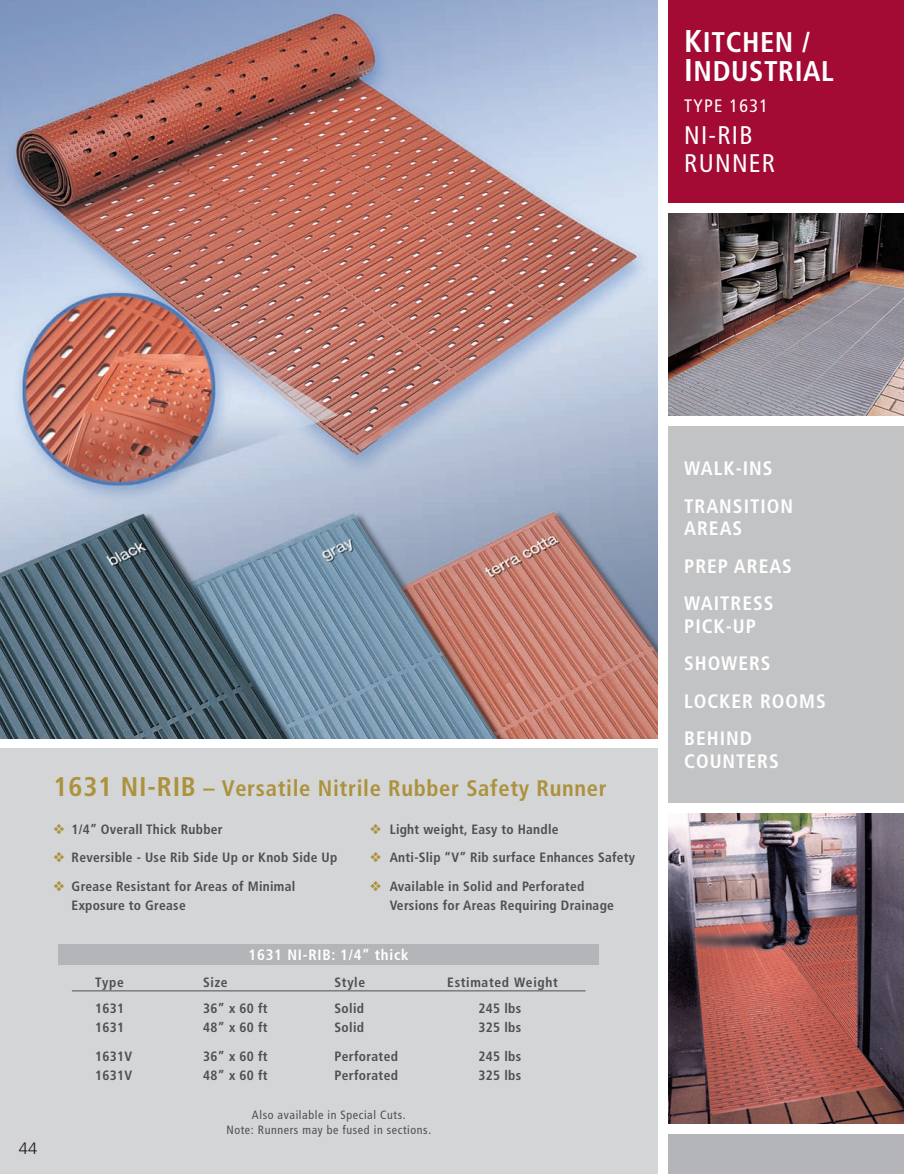
<style>
.page{position:relative;width:904px;height:1174px;background:#fff}
.page>*{position:absolute;margin:0;border:0;box-sizing:border-box;transform-origin:0 0}
.t1{font:700 condensed 28.5px/28.5px "Frutiger LT Std";letter-spacing:.02em;color:#fff}
.t2{font:condensed 25.5px/28.5px "Frutiger LT Std";letter-spacing:.05em;color:#fff}
.t3{font:700 condensed 22.5px "Frutiger LT Std";letter-spacing:.03em;color:#ac923c}
.t4{font:700 condensed 19.5px/37.5px "Frutiger LT Std";letter-spacing:.05em;color:#fff}
.t5{font:condensed 18px "Frutiger LT Std";letter-spacing:.075em;color:#fff}
.t6{font:300 16.5px "Frutiger LT Std";color:#231f20}
.t7{font:700 condensed 15px "Frutiger LT Std";letter-spacing:.05em;color:#fff}
.t8{font:700 condensed 13.5px "Frutiger LT Std";letter-spacing:.02em;color:#4e4f50}
.t9{font:700 condensed 13.5px "Frutiger LT Std";letter-spacing:.05em;color:#4e4f50}
.t10{font:condensed 12px/14.4px "Frutiger LT Std";letter-spacing:.05em;color:#4e4f50;text-align:center}
.s1{font-size:31.5px}
.s2{font-size:27px}
</style>
<div class="page">
<div style="left:668px;top:0;width:236px;height:203px;background:#a30a34"></div>
<img style="left:0;top:0;width:658px;height:738px">
<div style="left:0;top:748px;width:658px;height:426px;background:#d4d5d7"></div>
<div style="left:668px;top:426px;width:236px;height:376px;background:#c2c3c5"></div>
<div style="left:668px;top:1134px;width:236px;height:40px;background:#b4b5b8"></div>
<img style="left:668px;top:213px;width:236px;height:203px">
<img style="left:668px;top:813px;width:236px;height:311px">
<div style="left:59px;top:944px;width:540px;height:20px;background:#b4b5b8"></div>
<hr style="left:72px;top:990px;width:513px;height:1px;background:#4e4f50">
<h1 class="t1" style="left:684px;top:28px;width:151px"><span class="s1">K</span>ITCHEN /<br><span class="s1">I</span>NDUSTRIAL</h1>
<h3 class="t5" style="left:684px;top:95px;width:85px">TYPE 1631</h3>
<h2 class="t2" style="left:684px;top:121px;width:92px">NI-RIB<br>RUNNER</h2>
<p class="t6" style="left:19px;top:1139px;width:20px">44</p>
<h3 class="t3" style="left:54px;top:775px;width:554px"><span class="s2">1631 NI-RIB</span> – Versatile Nitrile Rubber Safety Runner</h3>
<p class="t8" style="left:72px;top:821px;width:152px">1/4” Overall Thick Rubber</p>
<p class="t8" style="left:390px;top:821px;width:170px">Light weight, Easy to Handle</p>
<p class="t8" style="left:72px;top:849px;width:267px">Reversible - Use Rib Side Up or Knob Side Up</p>
<p class="t8" style="left:390px;top:849px;width:247px">Anti-Slip “V” Rib surface Enhances Safety</p>
<p class="t8" style="left:72px;top:878px;width:225px">Grease Resistant for Areas of Minimal</p>
<p class="t8" style="left:390px;top:878px;width:196px">Available in Solid and Perforated</p>
<p class="t8" style="left:72px;top:897px;width:116px">Exposure to Grease</p>
<p class="t8" style="left:390px;top:897px;width:226px">Versions for Areas Requiring Drainage</p>
<p class="t7" style="left:249px;top:946px;width:162px">1631 NI-RIB: 1/4” thick</p>
<p class="t8" style="left:95px;top:974px;width:30px">Type</p>
<p class="t8" style="left:203px;top:974px;width:26px">Size</p>
<p class="t8" style="left:334px;top:974px;width:32px">Style</p>
<p class="t9" style="left:447px;top:974px;width:112px">Estimated Weight</p>
<p class="t8" style="left:95px;top:1000px;width:31px">1631</p>
<p class="t8" style="left:203px;top:1000px;width:66px">36” x 60 ft</p>
<p class="t8" style="left:334px;top:1000px;width:31px">Solid</p>
<p class="t8" style="left:478px;top:1000px;width:44px">245 lbs</p>
<p class="t8" style="left:95px;top:1020px;width:31px">1631</p>
<p class="t8" style="left:203px;top:1020px;width:66px">48” x 60 ft</p>
<p class="t8" style="left:334px;top:1020px;width:31px">Solid</p>
<p class="t8" style="left:478px;top:1020px;width:44px">325 lbs</p>
<p class="t8" style="left:95px;top:1048px;width:39px">1631V</p>
<p class="t8" style="left:203px;top:1048px;width:66px">36” x 60 ft</p>
<p class="t8" style="left:334px;top:1048px;width:65px">Perforated</p>
<p class="t8" style="left:478px;top:1048px;width:44px">245 lbs</p>
<p class="t8" style="left:95px;top:1068px;width:39px">1631V</p>
<p class="t8" style="left:203px;top:1068px;width:66px">48” x 60 ft</p>
<p class="t8" style="left:334px;top:1068px;width:65px">Perforated</p>
<p class="t8" style="left:478px;top:1068px;width:44px">325 lbs</p>
<p class="t10" style="left:226px;top:1108px;width:206px">Also available in Special Cuts.<br>Note: Runners may be fused in sections.</p>
<h3 class="t4" style="left:684px;top:450px;width:110px">WALK-INS<br>TRANSITION</h3>
<h3 class="t4" style="left:684px;top:510px;width:109px">AREAS<br>PREP AREAS<br>WAITRESS</h3>
<h3 class="t4" style="left:684px;top:607px;width:143px">PICK-UP<br>SHOWERS<br>LOCKER ROOMS<br>BEHIND</h3>
<h3 class="t4" style="left:684px;top:742px;width:96px">COUNTERS</h3>
</div>
